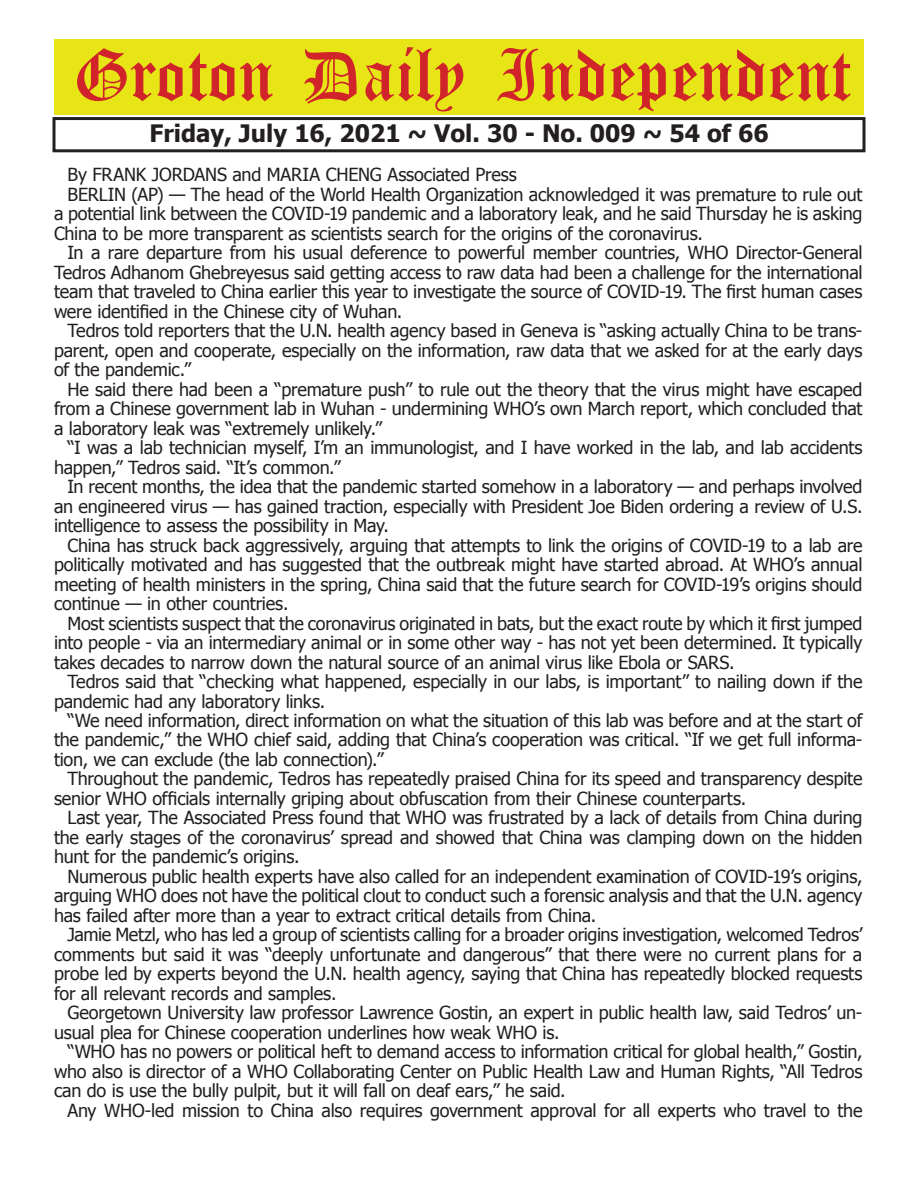
<style>
.page{position:relative;width:918px;height:1188px;background:#fff}
.page>*{position:absolute;margin:0;border:0;box-sizing:border-box;transform-origin:0 0}
.t1{font:54px "Old English Five";color:#d1232a}
.t2{font:700 24px "Tahoma";color:#231f20}
.t3{font:18px "Tahoma";letter-spacing:-.015em;color:#231f20}
</style>
<div class="page">
<div style="left:52px;top:117px;width:814px;height:35px;border:3px solid #231f20"></div>
<div style="left:54px;top:40px;width:810px;height:75px;background:#e7e515"></div>
<h1 class="t1" style="left:73px;top:50px;width:779px">Groton Daily Independent</h1>
<h2 class="t2" style="left:149px;top:116px;width:621px">Friday, July 16, 2021 ~ Vol. 30 - No. 009 ~ 54 of 66</h2>
<p class="t3" style="left:68px;top:163px;width:451px">By FRANK JORDANS and MARIA CHENG Associated Press</p>
<p class="t3" style="left:68px;top:182px;width:797px">BERLIN (AP) — The head of the World Health Organization acknowledged it was premature to rule out</p>
<p class="t3" style="left:54px;top:202px;width:810px">a potential link between the COVID-19 pandemic and a laboratory leak, and he said Thursday he is asking</p>
<p class="t3" style="left:54px;top:221px;width:651px">China to be more transparent as scientists search for the origins of the coronavirus.</p>
<p class="t3" style="left:68px;top:241px;width:797px">In a rare departure from his usual deference to powerful member countries, WHO Director-General</p>
<p class="t3" style="left:54px;top:260px;width:810px">Tedros Adhanom Ghebreyesus said getting access to raw data had been a challenge for the international</p>
<p class="t3" style="left:54px;top:280px;width:810px">team that traveled to China earlier this year to investigate the source of COVID-19. The first human cases</p>
<p class="t3" style="left:54px;top:299px;width:350px">were identified in the Chinese city of Wuhan.</p>
<p class="t3" style="left:68px;top:319px;width:796px">Tedros told reporters that the U.N. health agency based in Geneva is “asking actually China to be trans-</p>
<p class="t3" style="left:54px;top:338px;width:810px">parent, open and cooperate, especially on the information, raw data that we asked for at the early days</p>
<p class="t3" style="left:54px;top:357px;width:139px">of the pandemic.”</p>
<p class="t3" style="left:68px;top:377px;width:797px">He said there had been a “premature push” to rule out the theory that the virus might have escaped</p>
<p class="t3" style="left:54px;top:396px;width:810px">from a Chinese government lab in Wuhan - undermining WHO’s own March report, which concluded that</p>
<p class="t3" style="left:54px;top:416px;width:330px">a laboratory leak was “extremely unlikely.”</p>
<p class="t3" style="left:68px;top:435px;width:797px">“I was a lab technician myself, I’m an immunologist, and I have worked in the lab, and lab accidents</p>
<p class="t3" style="left:54px;top:455px;width:288px">happen,” Tedros said. “It’s common.”</p>
<p class="t3" style="left:68px;top:474px;width:796px">In recent months, the idea that the pandemic started somehow in a laboratory — and perhaps involved</p>
<p class="t3" style="left:54px;top:494px;width:810px">an engineered virus — has gained traction, especially with President Joe Biden ordering a review of U.S.</p>
<p class="t3" style="left:54px;top:513px;width:336px">intelligence to assess the possibility in May.</p>
<p class="t3" style="left:68px;top:533px;width:797px">China has struck back aggressively, arguing that attempts to link the origins of COVID-19 to a lab are</p>
<p class="t3" style="left:54px;top:552px;width:810px">politically motivated and has suggested that the outbreak might have started abroad. At WHO’s annual</p>
<p class="t3" style="left:54px;top:572px;width:810px">meeting of health ministers in the spring, China said that the future search for COVID-19’s origins should</p>
<p class="t3" style="left:54px;top:591px;width:236px">continue — in other countries.</p>
<p class="t3" style="left:68px;top:611px;width:796px">Most scientists suspect that the coronavirus originated in bats, but the exact route by which it first jumped</p>
<p class="t3" style="left:54px;top:630px;width:810px">into people - via an intermediary animal or in some other way - has not yet been determined. It typically</p>
<p class="t3" style="left:54px;top:650px;width:682px">takes decades to narrow down the natural source of an animal virus like Ebola or SARS.</p>
<p class="t3" style="left:68px;top:669px;width:796px">Tedros said that “checking what happened, especially in our labs, is important” to nailing down if the</p>
<p class="t3" style="left:54px;top:689px;width:273px">pandemic had any laboratory links.</p>
<p class="t3" style="left:68px;top:708px;width:796px">“We need information, direct information on what the situation of this lab was before and at the start of</p>
<p class="t3" style="left:54px;top:728px;width:810px">the pandemic,” the WHO chief said, adding that China’s cooperation was critical. “If we get full informa-</p>
<p class="t3" style="left:54px;top:747px;width:331px">tion, we can exclude (the lab connection).”</p>
<p class="t3" style="left:68px;top:767px;width:797px">Throughout the pandemic, Tedros has repeatedly praised China for its speed and transparency despite</p>
<p class="t3" style="left:54px;top:786px;width:694px">senior WHO officials internally griping about obfuscation from their Chinese counterparts.</p>
<p class="t3" style="left:68px;top:806px;width:796px">Last year, The Associated Press found that WHO was frustrated by a lack of details from China during</p>
<p class="t3" style="left:54px;top:825px;width:810px">the early stages of the coronavirus’ spread and showed that China was clamping down on the hidden</p>
<p class="t3" style="left:54px;top:845px;width:247px">hunt for the pandemic’s origins.</p>
<p class="t3" style="left:68px;top:864px;width:796px">Numerous public health experts have also called for an independent examination of COVID-19’s origins,</p>
<p class="t3" style="left:54px;top:884px;width:810px">arguing WHO does not have the political clout to conduct such a forensic analysis and that the U.N. agency</p>
<p class="t3" style="left:54px;top:903px;width:544px">has failed after more than a year to extract critical details from China.</p>
<p class="t3" style="left:68px;top:923px;width:796px">Jamie Metzl, who has led a group of scientists calling for a broader origins investigation, welcomed Tedros’</p>
<p class="t3" style="left:54px;top:942px;width:810px">comments but said it was “deeply unfortunate and dangerous” that there were no current plans for a</p>
<p class="t3" style="left:54px;top:962px;width:810px">probe led by experts beyond the U.N. health agency, saying that China has repeatedly blocked requests</p>
<p class="t3" style="left:54px;top:981px;width:284px">for all relevant records and samples.</p>
<p class="t3" style="left:68px;top:1001px;width:796px">Georgetown University law professor Lawrence Gostin, an expert in public health law, said Tedros’ un-</p>
<p class="t3" style="left:54px;top:1020px;width:507px">usual plea for Chinese cooperation underlines how weak WHO is.</p>
<p class="t3" style="left:68px;top:1040px;width:797px">“WHO has no powers or political heft to demand access to information critical for global health,” Gostin,</p>
<p class="t3" style="left:54px;top:1059px;width:810px">who also is director of a WHO Collaborating Center on Public Health Law and Human Rights, “All Tedros</p>
<p class="t3" style="left:54px;top:1079px;width:513px">can do is use the bully pulpit, but it will fall on deaf ears,” he said.</p>
<p class="t3" style="left:68px;top:1098px;width:797px">Any WHO-led mission to China also requires government approval for all experts who travel to the</p>
</div>
